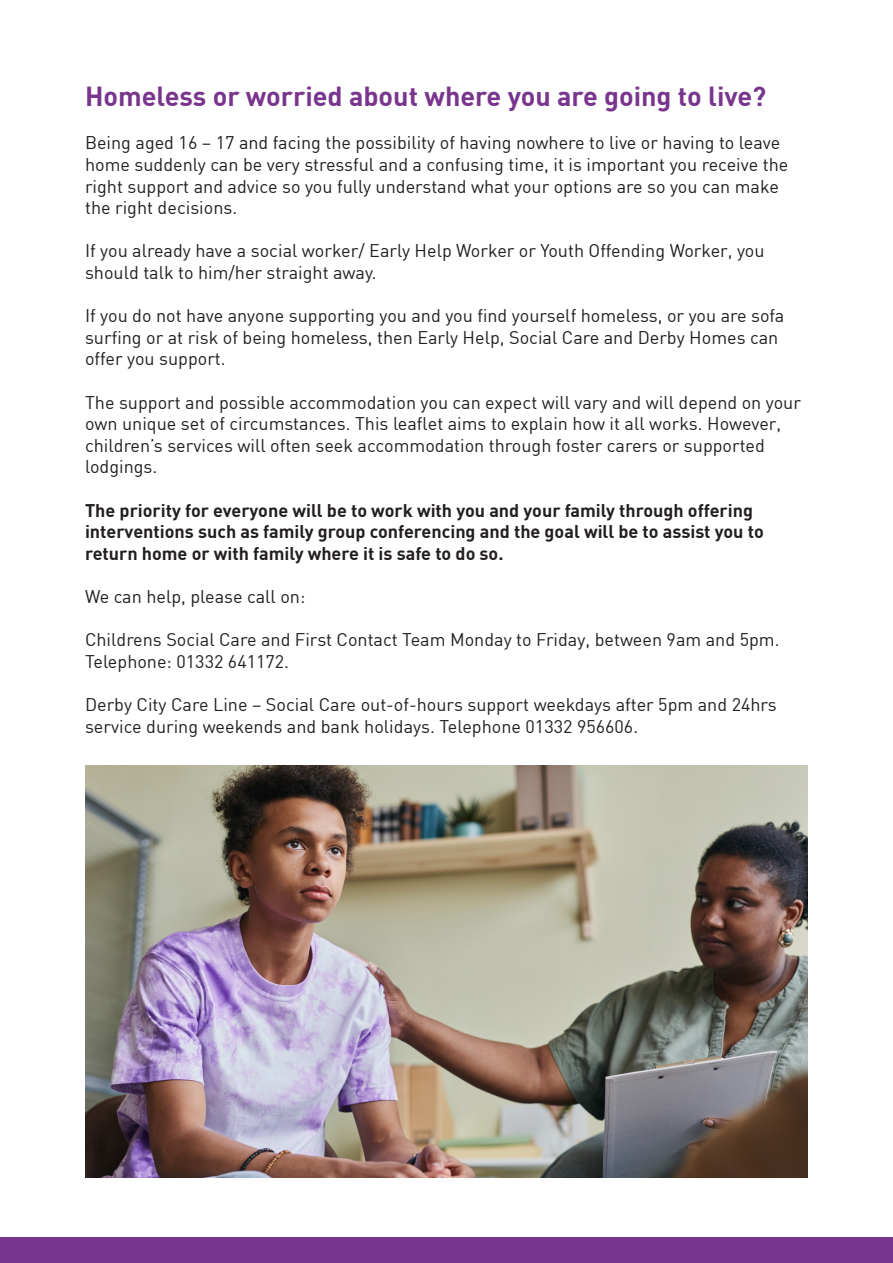
<style>
.page{position:relative;width:893px;height:1263px;background:#fff}
.page>*{position:absolute;margin:0;border:0;box-sizing:border-box;transform-origin:0 0}
.t1{font:700 27px "DIN";color:#79358d}
.t2{font:18px/21.6px "DIN";color:#231f20}
.t3{font:700 18px/21.6px "DIN";color:#231f20}
</style>
<div class="page">
<img style="left:85px;top:765px;width:723px;height:413px">
<div style="left:0;top:1237px;width:893px;height:26px;background:#79358d"></div>
<p class="t1" style="left:85px;top:79px;width:683px">Homeless or worried about where you are going to live?</p>
<p class="t2" style="left:85px;top:132px;width:705px">Being aged 16 – 17 and facing the possibility of having nowhere to live or having to leave home suddenly can be very stressful and a confusing time, it is important you receive the right support and advice so you fully understand what your options are so you can make the right decisions.</p>
<p class="t2" style="left:85px;top:240px;width:681px">If you already have a social worker/ Early Help Worker or Youth Offending Worker, you should talk to him/her straight away.</p>
<p class="t2" style="left:85px;top:304px;width:701px">If you do not have anyone supporting you and you find yourself homeless, or you are sofa surfing or at risk of being homeless, then Early Help, Social Care and Derby Homes can</p>
<p class="t2" style="left:85px;top:348px;width:142px">offer you support.</p>
<p class="t2" style="left:85px;top:391px;width:717px">The support and possible accommodation you can expect will vary and will depend on your own unique set of circumstances. This leaflet aims to explain how it all works. However, children’s services will often seek accommodation through foster carers or supported lodgings.</p>
<p class="t3" style="left:85px;top:498px;width:680px">The priority for everyone will be to work with you and your family through offering interventions such as family group conferencing and the goal will be to assist you to return home or with family where it is safe to do so.</p>
<p class="t2" style="left:85px;top:585px;width:222px">We can help, please call on:</p>
<p class="t2" style="left:85px;top:628px;width:696px">Childrens Social Care and First Contact Team Monday to Friday, between 9am and 5pm.<br>Telephone: 01332 641172.</p>
<p class="t2" style="left:85px;top:693px;width:693px">Derby City Care Line – Social Care out-of-hours support weekdays after 5pm and 24hrs service during weekends and bank holidays. Telephone 01332 956606.</p>
</div>
